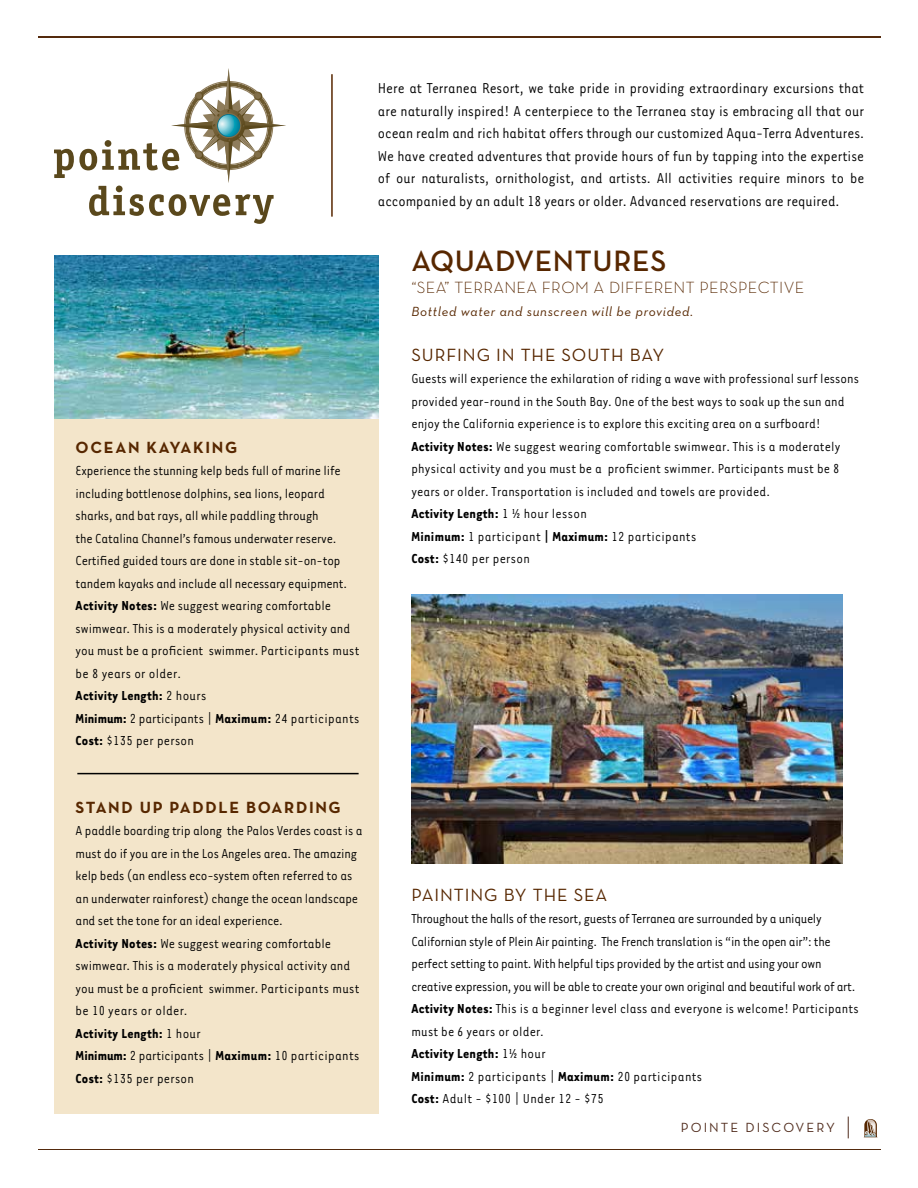
<style>
.page{position:relative;width:918px;height:1188px;background:#fff}
.page>*{position:absolute;margin:0;border:0;box-sizing:border-box;transform-origin:0 0}
.t1{font:600 30px "Neutraface Text";letter-spacing:.02em;color:#572700}
.t2{font:18px "Neutraface Text";letter-spacing:.05em;color:#572700}
.t3{font:16.5px/22.5px "Tarzana Narrow";color:#000;text-align:justify}
.t4{font:300 16.5px "Neutraface Text";letter-spacing:.02em;color:#572700}
.t5{font:700 16.5px "Neutraface Text";letter-spacing:.1em;color:#572700}
.t6{font:15px/22.5px "Tarzana Narrow";color:#000}
.t7{font:15px/22.5px "Tarzana Narrow";letter-spacing:-.02em;color:#000}
.t8{font:italic 13.5px "Neutraface Text";letter-spacing:.05em;color:#572700}
.t9{font:13.5px "Neutraface Text";letter-spacing:.15em;color:#512c1d}
.s1{font-weight:700}
</style>
<div class="page">
<hr style="left:38px;top:1150px;width:843px;height:1px;background:#542a0d">
<svg style="left:848px;top:1117px;width:1px;height:21px"></svg>
<svg style="left:864px;top:1119px;width:13px;height:18px"></svg>
<hr style="left:38px;top:37px;width:843px;height:1px;background:#542a0d">
<hr style="left:331px;top:74px;width:2px;height:143px;background:#572700">
<svg style="left:54px;top:68px;width:232px;height:156px"></svg>
<div style="left:54px;top:256px;width:325px;height:857px;background:#f3e5ca"></div>
<img style="left:54px;top:256px;width:325px;height:162px">
<hr style="left:77px;top:773px;width:282px;height:1px;background:#000">
<img style="left:411px;top:594px;width:432px;height:270px">
<p class="t5" style="left:76px;top:436px;width:163px">OCEAN KAYAKING</p>
<p class="t6" style="left:76px;top:459px;width:286px">Experience the stunning kelp beds full of marine life including bottlenose dolphins, sea lions, leopard sharks, and bat rays, all while paddling through<br>the Catalina Channel’s famous underwater reserve.<br>Certified guided tours are done in stable sit-on-top tandem kayaks and include all necessary equipment.<br><span class="s1">Activity Notes:</span> We suggest wearing comfortable swimwear. This is a moderately physical activity and you must be a proficient swimmer. Participants must be 8 years or older.<br><span class="s1">Activity Length:</span> 2 hours<br><span class="s1">Minimum:</span> 2 participants | <span class="s1">Maximum:</span> 24 participants <span class="s1">Cost:</span> $135 per person</p>
<p class="t3" style="left:378px;top:77px;width:488px">Here at Terranea Resort, we take pride in providing extraordinary excursions that are naturally inspired! A centerpiece to the Terranea stay is embracing all that our ocean realm and rich habitat offers through our customized Aqua-Terra Adventures.<br>We have created adventures that provide hours of fun by tapping into the expertise of our naturalists, ornithologist, and artists. All activities require minors to be accompanied by an adult 18 years or older. Advanced reservations are required.</p>
<h1 class="t1" style="left:411px;top:242px;width:257px">AQUADVENTURES</h1>
<p class="t4" style="left:411px;top:277px;width:394px">“SEA” TERRANEA FROM A DIFFERENT PERSPECTIVE</p>
<p class="t8" style="left:411px;top:303px;width:283px">Bottled water and sunscreen will be provided.</p>
<p class="t2" style="left:411px;top:344px;width:254px">SURFING IN THE SOUTH BAY</p>
<p class="t6" style="left:411px;top:367px;width:449px">Guests will experience the exhilaration of riding a wave with professional surf lessons provided year-round in the South Bay. One of the best ways to soak up the sun and enjoy the California experience is to explore this exciting area on a surfboard!<br><span class="s1">Activity Notes:</span> We suggest wearing comfortable swimwear. This is a moderately physical activity and you must be a proficient swimmer. Participants must be 8 years or older. Transportation is included and towels are provided.<br><span class="s1">Activity Length:</span> 1 ½ hour lesson<br><span class="s1">Minimum:</span> 1 participant <span class="s1">| Maximum:</span> 12 participants<br><span class="s1">Cost:</span> $140 per person</p>
<p class="t5" style="left:76px;top:796px;width:267px">STAND UP PADDLE BOARDING</p>
<p class="t6" style="left:76px;top:819px;width:288px">A paddle boarding trip along the Palos Verdes coast is a must do if you are in the Los Angeles area. The amazing kelp beds (an endless eco-system often referred to as an underwater rainforest) change the ocean landscape and set the tone for an ideal experience.<br><span class="s1">Activity Notes:</span> We suggest wearing comfortable swimwear. This is a moderately physical activity and you must be a proficient swimmer. Participants must be 10 years or older.<br><span class="s1">Activity Length:</span> 1 hour<br><span class="s1">Minimum:</span> 2 participants | <span class="s1">Maximum:</span> 10 participants <span class="s1">Cost:</span> $135 per person</p>
<p class="t2" style="left:411px;top:884px;width:197px">PAINTING BY THE SEA</p>
<p class="t7" style="left:411px;top:907px;width:449px">Throughout the halls of the resort, guests of Terranea are surrounded by a uniquely Californian style of Plein Air painting. The French translation is “in the open air”: the perfect setting to paint. With helpful tips provided by the artist and using your own creative expression, you will be able to create your own original and beautiful work of art.<br><span class="s1">Activity Notes:</span> This is a beginner level class and everyone is welcome! Participants must be 6 years or older.<br><span class="s1">Activity Length:</span> 1½ hour<br><span class="s1">Minimum:</span> 2 participants | <span class="s1">Maximum:</span> 20 participants<br><span class="s1">Cost:</span> Adult - $100 | Under 12 - $75</p>
<p class="t9" style="left:681px;top:1119px;width:156px">POINTE DISCOVERY</p>
</div>
